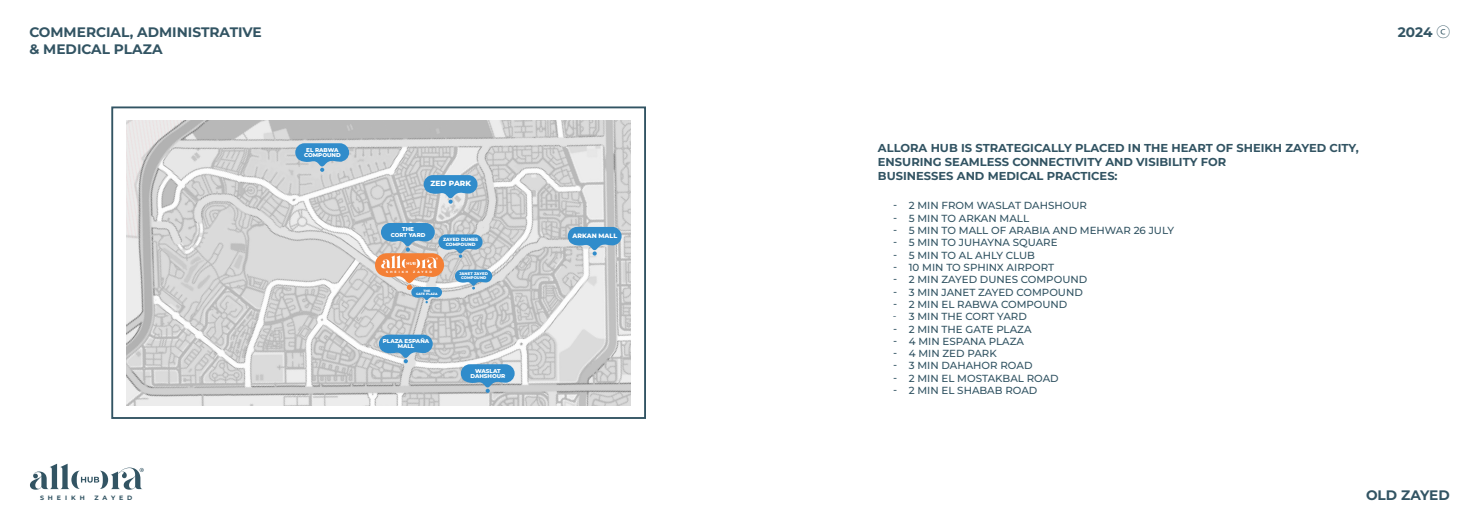
<style>
.page{position:relative;width:1474px;height:521px;background:#fff}
.page>*{position:absolute;margin:0;border:0;box-sizing:border-box;transform-origin:0 0}
.t1{font:700 13.74px "Montserrat";color:#325463}
.t2{font:700 11.46px/13.8px "Montserrat";color:#325463}
.t3{font:500 10.24px "Montserrat";color:#325463}
.t4{font:800 7.44px "Montserrat";color:#fff}
.t5{font:700 6.3px "Montserrat";letter-spacing:.63em;color:#325463}
.t6{font:800 6.3px "Montserrat";color:#fff}
.t7{font:800 5.6px/5.2px "Montserrat";color:#fff;text-align:center}
.t8{font:800 4.64px/4.3px "Montserrat";color:#fff;text-align:center}
.t9{font:800 3.85px/3.7px "Montserrat";color:#fff;text-align:center}
.t10{font:800 3.24px/3px "Montserrat";color:#fff;text-align:center}
.t11{font:700 3.15px "Montserrat";letter-spacing:.63em;color:#fff}
.s1{font-family:"Koz Go Pr 6 N";font-weight:400}
.s2{font-family:"Myriad Pro";font-weight:400}
</style>
<div class="page">
<img style="left:127px;top:120px;width:503px;height:285px">
<svg style="left:423px;top:175px;width:54px;height:29px"></svg>
<svg style="left:295px;top:143px;width:54px;height:29px"></svg>
<svg style="left:375px;top:223px;width:117px;height:80px"></svg>
<svg style="left:379px;top:335px;width:54px;height:28px"></svg>
<svg style="left:461px;top:364px;width:53px;height:29px"></svg>
<svg style="left:567px;top:227px;width:54px;height:29px"></svg>
<div style="left:111px;top:106px;width:535px;height:313px;border:2px solid #325463"></div>
<svg style="left:30px;top:464px;width:114px;height:26px"></svg>
<h1 class="t1" style="left:29px;top:23px;width:234px">COMMERCIAL, ADMINISTRATIVE</h1>
<h1 class="t1" style="left:1397px;top:22px;width:54px">2024 <span class="s1">ⓒ</span></h1>
<h1 class="t1" style="left:29px;top:39px;width:135px">&amp; MEDICAL PLAZA</h1>
<p class="t5" style="left:40px;top:493px;width:46px">SHEIKH</p>
<p class="t5" style="left:94px;top:493px;width:39px">ZAYED</p>
<p class="t7" style="left:304px;top:147px;width:38px">EL RABWA<br>COMPOUND</p>
<p class="t4" style="left:430px;top:178px;width:42px">ZED PARK</p>
<p class="t7" style="left:391px;top:227px;width:36px">THE<br>CORT YARD</p>
<p class="t11" style="left:386px;top:270px;width:24px">SHEIKH</p>
<p class="t11" style="left:413px;top:270px;width:20px">ZAYED</p>
<p class="t8" style="left:443px;top:238px;width:37px">ZAYED DUNES<br>COMPOUND</p>
<p class="t9" style="left:459px;top:272px;width:30px">JANET ZAYED<br>COMPOUND</p>
<p class="t10" style="left:416px;top:289px;width:23px">THE<br>GATE PLAZA</p>
<p class="t7" style="left:383px;top:339px;width:48px">PLAZA ESPAÑA<br>MALL</p>
<p class="t7" style="left:470px;top:368px;width:36px">WASLAT<br>DAHSHOUR</p>
<p class="t6" style="left:572px;top:231px;width:46px">ARKAN MALL</p>
<p class="t2" style="left:878px;top:142px;width:482px">ALLORA HUB IS STRATEGICALLY PLACED IN THE HEART OF SHEIKH ZAYED CITY,<br>ENSURING SEAMLESS CONNECTIVITY AND VISIBILITY FOR<br>BUSINESSES AND MEDICAL PRACTICES:</p>
<p class="t3" style="left:893px;top:199px;width:195px">- 2 MIN FROM WASLAT DAHSHOUR</p>
<p class="t3" style="left:893px;top:211px;width:137px">- 5 MIN TO ARKAN MALL</p>
<p class="t3" style="left:893px;top:223px;width:282px">- 5 MIN TO MALL OF ARABIA AND MEHWAR 26 JULY</p>
<p class="t3" style="left:893px;top:236px;width:166px">- 5 MIN TO JUHAYNA SQUARE</p>
<p class="t3" style="left:893px;top:248px;width:143px">- 5 MIN TO AL AHLY CLUB</p>
<p class="t3" style="left:893px;top:260px;width:163px">- 10 MIN TO SPHINX AIRPORT</p>
<p class="t3" style="left:893px;top:273px;width:196px">- 2 MIN ZAYED DUNES COMPOUND</p>
<p class="t3" style="left:893px;top:285px;width:191px">- 3 MIN JANET ZAYED COMPOUND</p>
<p class="t3" style="left:893px;top:297px;width:176px">- 2 MIN EL RABWA COMPOUND</p>
<p class="t3" style="left:893px;top:310px;width:135px"><span class="s2">-</span> 3 MIN THE CORT YARD</p>
<p class="t3" style="left:893px;top:322px;width:140px">- 2 MIN THE GATE PLAZA</p>
<p class="t3" style="left:893px;top:334px;width:132px">- 4 MIN ESPANA PLAZA</p>
<p class="t3" style="left:893px;top:346px;width:105px">- 4 MIN ZED PARK</p>
<p class="t3" style="left:893px;top:359px;width:141px">- 3 MIN DAHAHOR ROAD</p>
<p class="t3" style="left:893px;top:371px;width:167px">- 2 MIN EL MOSTAKBAL ROAD</p>
<p class="t3" style="left:893px;top:383px;width:146px">- 2 MIN EL SHABAB ROAD</p>
<h1 class="t1" style="left:1365px;top:486px;width:85px">OLD ZAYED</h1>
</div>
